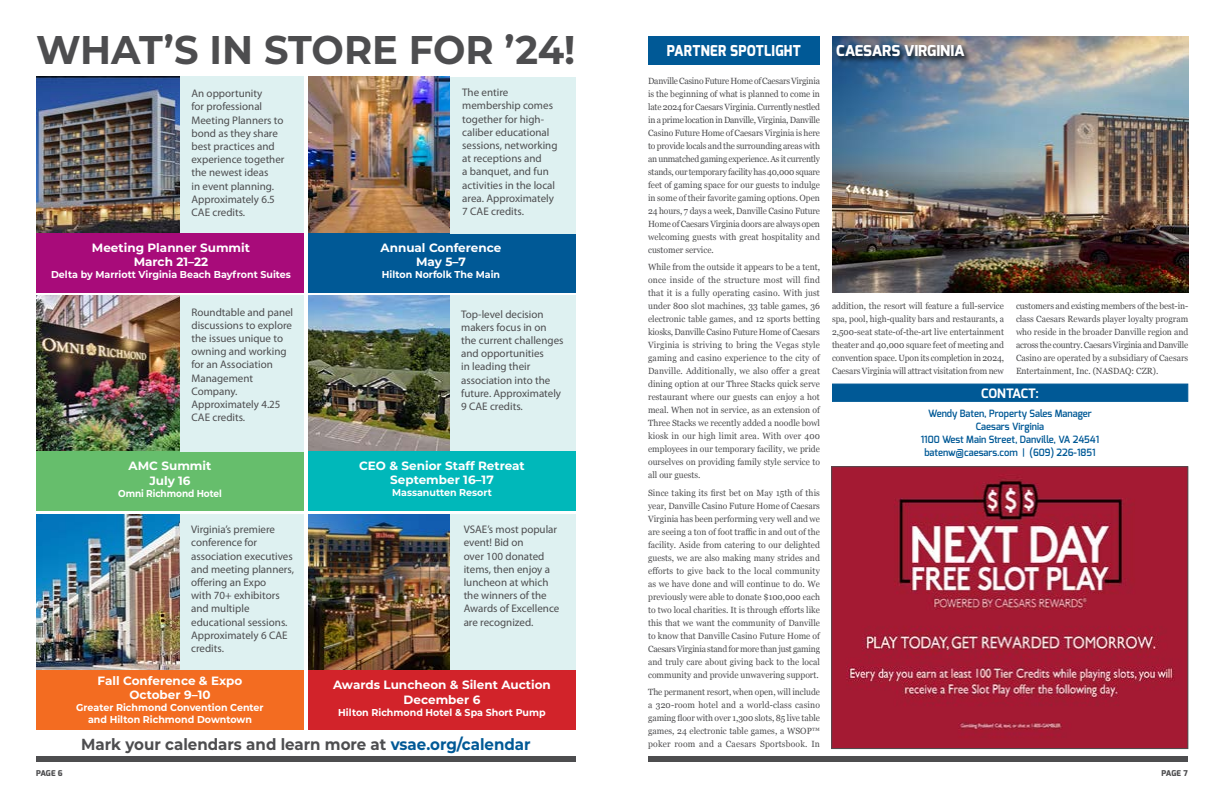
<style>
.page{position:relative;width:1224px;height:792px;background:#fff}
.page>*{position:absolute;margin:0;border:0;box-sizing:border-box;transform-origin:0 0}
.t1{font:700 40px "Montserrat";letter-spacing:-.005em;color:#4d4d4f;scale:.96 1}
.t2{font:700 16px "Montserrat";color:#4d4d4f;scale:.94 1}
.t3{font:800 15px "Exo";letter-spacing:.02em;color:#fff;scale:.9 1}
.t4{font:800 15px "Exo";color:#fff}
.t5{font:700 13px "Exo";letter-spacing:-.01em;color:#fff}
.t6{font:700 12px/14.4px "Montserrat";color:#fff;text-align:center}
.t7{font:11px/13.2px "Myriad Pro";color:#4d4d4f}
.t8{font:700 10px/12px "Montserrat";color:#fff;text-align:center;scale:.95 1}
.t9{font:600 10px/13px "Exo";color:#005996;text-align:center;scale:.95 1}
.t10{font:700 10px "Montserrat";color:#fff;scale:.9 1}
.t11{font:9px/13px "Georgia";color:#4d4d4f;text-align:justify;scale:.95 1}
.t12{font:800 8px "Exo";letter-spacing:-.005em;color:#4d4d4f}
.s1{color:#005996}
</style>
<div class="page">
<div style="left:648px;top:756px;width:540px;height:6px;background:#4d4d4f"></div>
<div style="left:36px;top:756px;width:540px;height:6px;background:#4d4d4f"></div>
<img style="left:832px;top:36px;width:356px;height:257px">
<div style="left:648px;top:36px;width:172px;height:28px;background:#005996"></div>
<div style="left:832px;top:384px;width:356px;height:18px;background:#005996;border:1px solid #005996"></div>
<div style="left:836px;top:44px;width:136px;height:21px;background:#000;opacity:.75"></div>
<img style="left:834px;top:469px;width:352px;height:278px">
<div style="left:832px;top:467px;width:356px;height:282px;border:1px solid #4d4d4f"></div>
<img style="left:308px;top:514px;width:142px;height:156px">
<div style="left:450px;top:514px;width:126px;height:158px;background:#def1f1"></div>
<img style="left:36px;top:295px;width:144px;height:156px">
<div style="left:36px;top:451px;width:270px;height:60px;background:#66be6c"></div>
<div style="left:180px;top:295px;width:124px;height:156px;background:#def1f1"></div>
<div style="left:36px;top:233px;width:270px;height:60px;background:#a80b7a"></div>
<img style="left:36px;top:77px;width:144px;height:156px">
<div style="left:180px;top:77px;width:126px;height:156px;background:#def1f1"></div>
<img style="left:308px;top:295px;width:142px;height:156px">
<div style="left:450px;top:295px;width:126px;height:158px;background:#def1f1"></div>
<img style="left:36px;top:514px;width:144px;height:156px">
<div style="left:36px;top:670px;width:268px;height:60px;background:#f36c21"></div>
<div style="left:180px;top:514px;width:124px;height:156px;background:#def1f1"></div>
<img style="left:308px;top:77px;width:142px;height:156px">
<div style="left:306px;top:233px;width:270px;height:60px;background:#005996"></div>
<div style="left:450px;top:77px;width:126px;height:156px;background:#def1f1"></div>
<hr style="left:304px;top:71px;width:4px;height:664px;background:#fff">
<div style="left:308px;top:451px;width:268px;height:60px;background:#00b8ba"></div>
<div style="left:308px;top:670px;width:268px;height:60px;background:#d2232a"></div>
<h1 class="t1" style="left:36px;top:21px;width:563px">WHAT’S IN STORE FOR ’24!</h1>
<p class="t7" style="left:192px;top:87px;width:95px">An opportunity<br>for professional<br>Meeting Planners to bond as they share best practices and experience together the newest ideas<br>in event planning.<br>Approximately 6.5<br>CAE credits.</p>
<h3 class="t6" style="left:92px;top:240px;width:160px">Meeting Planner Summit<br>March 21–22</h3>
<p class="t8" style="left:51px;top:268px;width:254px">Delta by Marriott Virginia Beach Bayfront Suites</p>
<p class="t7" style="left:192px;top:305px;width:103px">Roundtable and panel discussions to explore the issues unique to owning and working for an Association<br>Management<br>Company.<br>Approximately 4.25<br>CAE credits.</p>
<h3 class="t6" style="left:129px;top:458px;width:84px">AMC Summit<br>July 16</h3>
<p class="t10" style="left:118px;top:486px;width:116px">Omni Richmond Hotel</p>
<p class="t7" style="left:191px;top:523px;width:104px">Virginia’s premiere conference for association executives and meeting planners, offering an Expo<br>with 70+ exhibitors and multiple educational sessions.<br>Approximately 6 CAE credits.</p>
<h3 class="t6" style="left:98px;top:673px;width:146px">Fall Conference &amp; Expo<br>October 9–10</h3>
<p class="t8" style="left:76px;top:701px;width:199px">Greater Richmond Convention Center and Hilton Richmond Downtown</p>
<p class="t7" style="left:462px;top:86px;width:97px">The entire membership comes together for high&shy;caliber educational sessions, networking at receptions and<br>a banquet, and fun activities in the local area. Approximately<br>7 CAE credits.</p>
<h3 class="t6" style="left:381px;top:240px;width:122px">Annual Conference<br>May 5–7</h3>
<p class="t8" style="left:382px;top:268px;width:126px">Hilton Norfolk The Main</p>
<p class="t7" style="left:461px;top:307px;width:104px">Top-level decision makers focus in on the current challenges and opportunities<br>in leading their association into the future. Approximately<br>9 CAE credits.</p>
<h3 class="t6" style="left:359px;top:458px;width:167px">CEO &amp; Senior Staff Retreat<br>September 16–17</h3>
<p class="t8" style="left:392px;top:486px;width:107px">Massanutten Resort</p>
<p class="t7" style="left:464px;top:523px;width:97px">VSAE’s most popular event! Bid on<br>over 100 donated items, then enjoy a luncheon at which the winners of the<br>Awards of Excellence are recognized.</p>
<h3 class="t6" style="left:333px;top:677px;width:219px">Awards Luncheon &amp; Silent Auction<br>December 6</h3>
<p class="t8" style="left:338px;top:706px;width:220px">Hilton Richmond Hotel &amp; Spa Short Pump</p>
<h2 class="t2" style="left:81px;top:733px;width:480px">Mark your calendars and learn more at <span class="s1">vsae.org/calendar</span></h2>
<h3 class="t3" style="left:667px;top:41px;width:150px">PARTNER SPOTLIGHT</h3>
<p class="t11" style="left:648px;top:74px;width:182px">Danville Casino Future Home of Caesars Virginia is the beginning of what is planned to come in late 2024 for Caesars Virginia. Currently nestled in a prime location in Danville, Virginia, Danville Casino Future Home of Caesars Virginia is here to provide locals and the surrounding areas with an unmatched gaming experience. As it currently stands, our temporary facility has 40,000 square feet of gaming space for our guests to indulge in some of their favorite gaming options. Open 24 hours, 7 days a week, Danville Casino Future Home of Caesars Virginia doors are always open welcoming guests with great hospitality and customer service.</p>
<p class="t11" style="left:648px;top:260px;width:182px">While from the outside it appears to be a tent, once inside of the structure most will find that it is a fully operating casino. With just under 800 slot machines, 33 table games, 36 electronic table games, and 12 sports betting kiosks, Danville Casino Future Home of Caesars Virginia is striving to bring the Vegas style gaming and casino experience to the city of Danville. Additionally, we also offer a great dining option at our Three Stacks quick serve restaurant where our guests can enjoy a hot meal. When not in service, as an extension of Three Stacks we recently added a noodle bowl kiosk in our high limit area. With over 400 employees in our temporary facility, we pride ourselves on providing family style service to all our guests.</p>
<p class="t11" style="left:648px;top:486px;width:182px">Since taking its first bet on May 15th of this year, Danville Casino Future Home of Caesars Virginia has been performing very well and we are seeing a ton of foot traffic in and out of the facility. Aside from catering to our delighted guests, we are also making many strides and efforts to give back to the local community as we have done and will continue to do. We previously were able to donate $100,000 each to two local charities. It is through efforts like this that we want the community of Danville to know that Danville Casino Future Home of Caesars Virginia stand for more than just gaming and truly care about giving back to the local community and provide unwavering support.</p>
<p class="t11" style="left:648px;top:685px;width:182px">The permanent resort, when open, will include a 320-room hotel and a world-class casino gaming floor with over 1,300 slots, 85 live table games, 24 electronic table games, a WSOP™ poker room and a Caesars Sportsbook. In</p>
<h3 class="t4" style="left:836px;top:41px;width:130px">CAESARS VIRGINIA</h3>
<p class="t11" style="left:832px;top:299px;width:183px">addition, the resort will feature a full-service spa, pool, high-quality bars and restaurants, a 2,500-seat state-of-the-art live entertainment theater and 40,000 square feet of meeting and convention space. Upon its completion in 2024, Caesars Virginia will attract visitation from new</p>
<p class="t11" style="left:1016px;top:299px;width:183px">customers and existing members of the best-in&shy;class Caesars Rewards player loyalty program who reside in the broader Danville region and across the country. Caesars Virginia and Danville Casino are operated by a subsidiary of Caesars Entertainment, Inc. (NASDAQ: CZR).</p>
<h3 class="t5" style="left:981px;top:385px;width:59px">CONTACT:</h3>
<p class="t9" style="left:921px;top:406px;width:189px">Wendy Baten, Property Sales Manager Caesars Virginia<br>1100 West Main Street, Danville, VA 24541 batenw@caesars.com | (609) 226-1851</p>
<p class="t12" style="left:36px;top:768px;width:28px">PAGE 6</p>
<p class="t12" style="left:1162px;top:768px;width:28px">PAGE 7</p>
</div>
